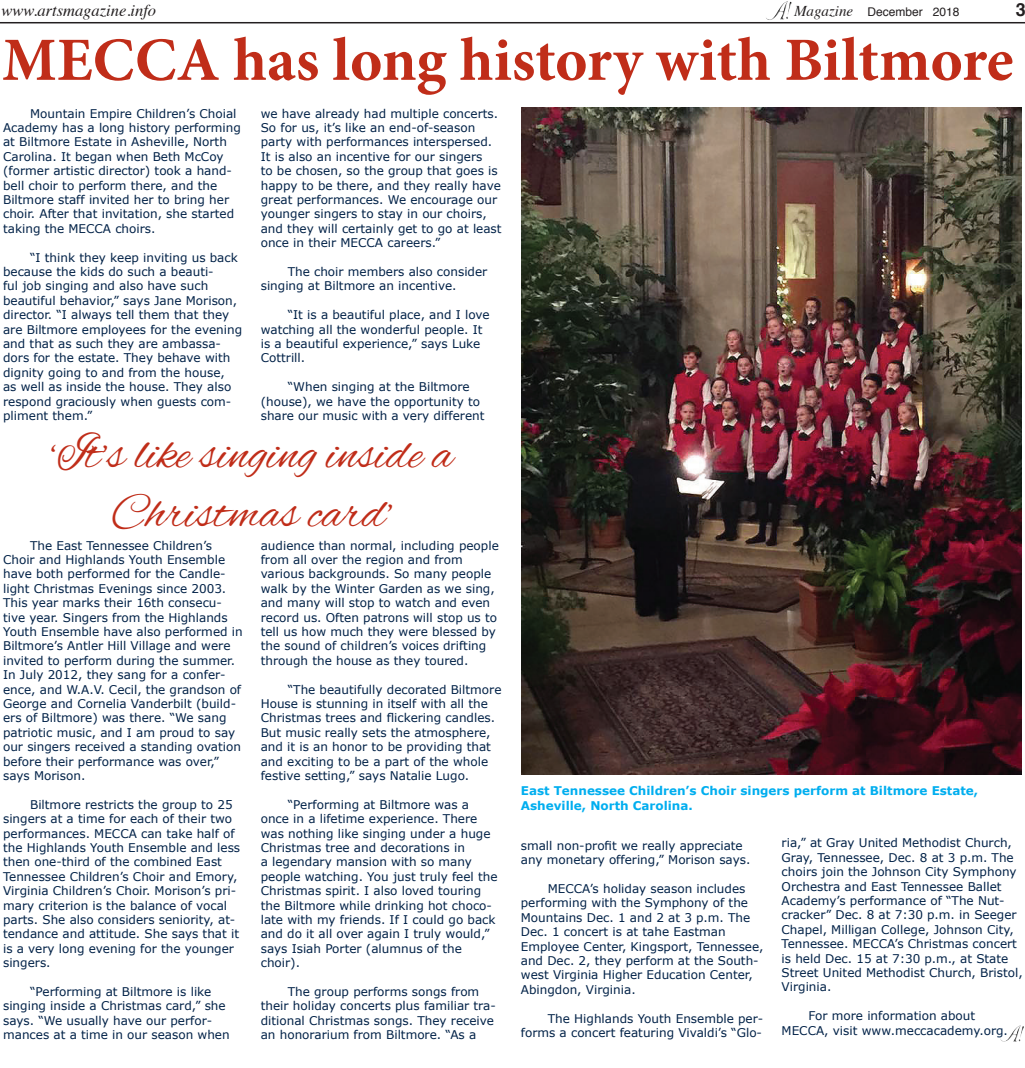
<style>
.page{position:relative;width:1025px;height:1068px;background:#fff}
.page>*{position:absolute;margin:0;border:0;box-sizing:border-box;transform-origin:0 0}
.t1{font:700 61.5px "Minion Pro";color:#c02d19}
.t2{font:49.5px/59.4px "Alex Brush";color:#c02d19;text-align:center}
.t3{font:700 18px "Helvetica";color:#231f20}
.t4{font:italic 16.5px "Times";color:#231f20}
.t5{font:12px/14.4px "Verdana";color:#002147}
.t6{font:700 12px/14.4px "Verdana";color:#00aeef}
.t7{font:12px "Helvetica";color:#231f20}
.s1{font-family:"Times";font-style:italic;font-size:15px}
</style>
<div class="page">
<img style="left:1000px;top:1025px;width:23px;height:17px">
<hr style="left:0;top:22px;width:1024px;height:1px;background:#231f20">
<img style="left:766px;top:1px;width:25px;height:19px">
<img style="left:521px;top:108px;width:500px;height:666px">
<h3 class="t4" style="left:2px;top:-4px;width:156px">www.artsmagazine.info</h3>
<p class="t7" style="left:794px;top:3px;width:167px"><span class="s1">Magazine</span> December 2018</p>
<h3 class="t3" style="left:1015px;top:-5px;width:12px">3</h3>
<h1 class="t1" style="left:2px;top:17px;width:1012px">MECCA has long history with Biltmore</h1>
<p class="t5" style="left:3px;top:106px;width:239px;text-indent:27px">Mountain Empire Children’s Choial Academy has a long history performing at Biltmore Estate in Asheville, North Carolina. It began when Beth McCoy (former artistic director) took a hand&shy;bell choir to perform there, and the Biltmore staff invited her to bring her choir. After that invitation, she started taking the MECCA choirs.</p>
<p class="t5" style="left:3px;top:250px;width:241px;text-indent:27px">“I think they keep inviting us back because the kids do such a beauti-<br>ful job singing and also have such beautiful behavior,” says Jane Morison, director. “I always tell them that they are Biltmore employees for the evening and that as such they are ambassa&shy;dors for the estate. They behave with dignity going to and from the house,<br>as well as inside the house. They also respond graciously when guests com&shy;pliment them.”</p>
<p class="t5" style="left:261px;top:106px;width:242px">we have already had multiple concerts.<br>So for us, it’s like an end-of-season party with performances interspersed.<br>It is also an incentive for our singers<br>to be chosen, so the group that goes is happy to be there, and they really have great performances. We encourage our younger singers to stay in our choirs, and they will certainly get to go at least once in their MECCA careers.”</p>
<p class="t5" style="left:261px;top:264px;width:228px;text-indent:27px">The choir members also consider singing at Biltmore an incentive.</p>
<p class="t5" style="left:261px;top:308px;width:230px;text-indent:27px">“It is a beautiful place, and I love watching all the wonderful people. It is a beautiful experience,” says Luke<br>Cottrill.</p>
<p class="t5" style="left:261px;top:380px;width:225px;text-indent:27px">“When singing at the Biltmore (house), we have the opportunity to share our music with a very different</p>
<h2 class="t2" style="left:51px;top:427px;width:403px">‘It’s like singing inside a<br>Christmas card’</h2>
<p class="t5" style="left:3px;top:538px;width:241px;text-indent:27px">The East Tennessee Children’s Choir and Highlands Youth Ensemble have both performed for the Candle&shy;light Christmas Evenings since 2003.<br>This year marks their 16th consecu&shy;tive year. Singers from the Highlands Youth Ensemble have also performed in Biltmore’s Antler Hill Village and were invited to perform during the summer.<br>In July 2012, they sang for a confer&shy;ence, and W.A.V. Cecil, the grandson of George and Cornelia Vanderbilt (build&shy;ers of Biltmore) was there. “We sang patriotic music, and I am proud to say our singers received a standing ovation before their performance was over,” says Morison.</p>
<p class="t5" style="left:3px;top:797px;width:239px;text-indent:27px">Biltmore restricts the group to 25 singers at a time for each of their two performances. MECCA can take half of the Highlands Youth Ensemble and less then one-third of the combined East Tennessee Children’s Choir and Emory, Virginia Children’s Choir. Morison’s pri&shy;mary criterion is the balance of vocal parts. She also considers seniority, at&shy;tendance and attitude. She says that it is a very long evening for the younger singers.</p>
<p class="t5" style="left:3px;top:984px;width:228px;text-indent:27px">“Performing at Biltmore is like singing inside a Christmas card,” she says. “We usually have our perfor&shy;mances at a time in our season when</p>
<p class="t5" style="left:261px;top:538px;width:239px">audience than normal, including people from all over the region and from various backgrounds. So many people walk by the Winter Garden as we sing, and many will stop to watch and even record us. Often patrons will stop us to tell us how much they were blessed by the sound of children’s voices drifting through the house as they toured.</p>
<p class="t5" style="left:261px;top:682px;width:242px;text-indent:27px">“The beautifully decorated Biltmore House is stunning in itself with all the Christmas trees and flickering candles.<br>But music really sets the atmosphere, and it is an honor to be providing that and exciting to be a part of the whole festive setting,” says Natalie Lugo.</p>
<p class="t5" style="left:261px;top:797px;width:238px;text-indent:27px">“Performing at Biltmore was a once in a lifetime experience. There was nothing like singing under a huge Christmas tree and decorations in<br>a legendary mansion with so many people watching. You just truly feel the Christmas spirit. I also loved touring the Biltmore while drinking hot choco&shy;late with my friends. If I could go back and do it all over again I truly would,” says Isiah Porter (alumnus of the choir).</p>
<p class="t5" style="left:261px;top:984px;width:236px;text-indent:27px">The group performs songs from their holiday concerts plus familiar tra&shy;ditional Christmas songs. They receive an honorarium from Biltmore. “As a</p>
<p class="t6" style="left:521px;top:783px;width:459px">East Tennessee Children’s Choir singers perform at Biltmore Estate,<br>Asheville, North Carolina.</p>
<p class="t5" style="left:521px;top:838px;width:231px">small non-profit we really appreciate any monetary offering,” Morison says.</p>
<p class="t5" style="left:521px;top:881px;width:244px;text-indent:27px">MECCA’s holiday season includes performing with the Symphony of the Mountains Dec. 1 and 2 at 3 p.m. The Dec. 1 concert is at tahe Eastman Employee Center, Kingsport, Tennessee, and Dec. 2, they perform at the South&shy;west Virginia Higher Education Center, Abingdon, Virginia.</p>
<p class="t5" style="left:521px;top:1011px;width:244px;text-align:right">The Highlands Youth Ensemble per&shy;forms a concert featuring Vivaldi’s “Glo-</p>
<p class="t5" style="left:781px;top:836px;width:243px">ria,” at Gray United Methodist Church, Gray, Tennessee, Dec. 8 at 3 p.m. The choirs join the Johnson City Symphony Orchestra and East Tennessee Ballet Academy’s performance of “The Nut&shy;cracker” Dec. 8 at 7:30 p.m. in Seeger Chapel, Milligan College, Johnson City, Tennessee. MECCA’s Christmas concert is held Dec. 15 at 7:30 p.m., at State Street United Methodist Church, Bristol, Virginia.</p>
<p class="t5" style="left:781px;top:1009px;width:228px;text-align:center">For more information about<br>MECCA, visit www.meccacademy.org.</p>
</div>
